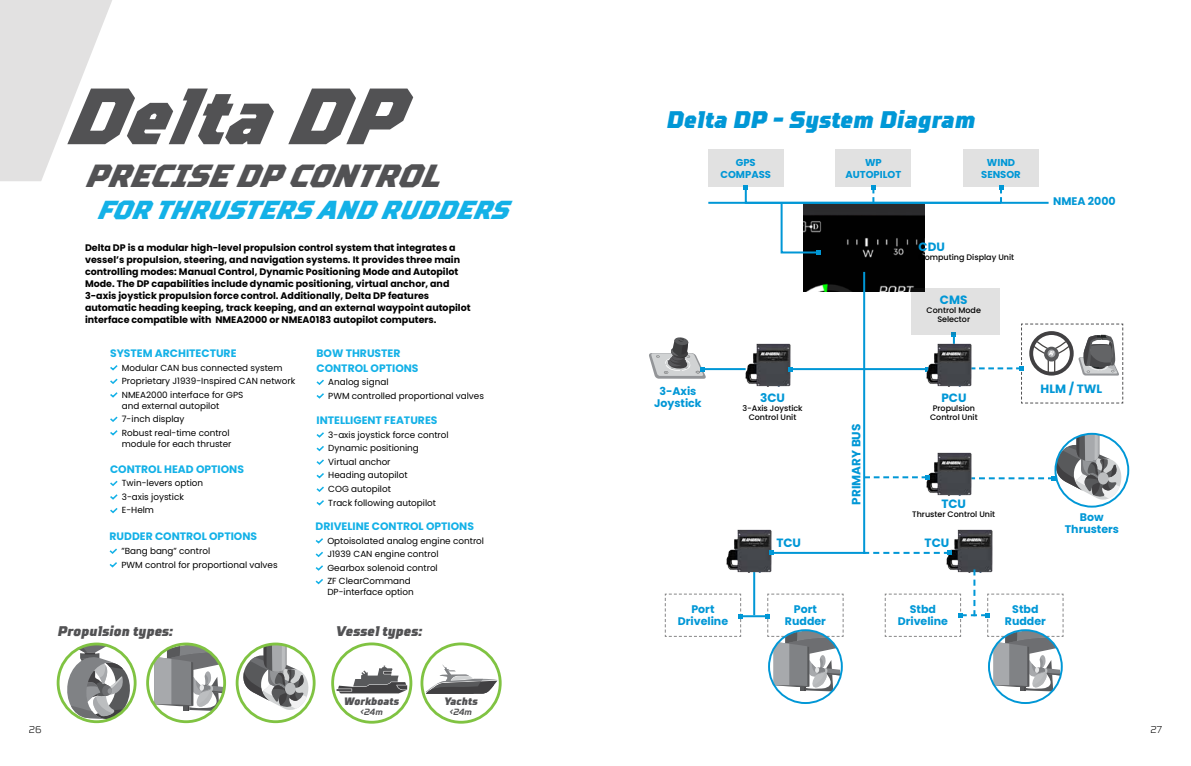
<style>
.page{position:relative;width:1191px;height:766px;background:#fff}
.page>*{position:absolute;margin:0;border:0;box-sizing:border-box;transform-origin:0 0}
.t1{font:italic 900 79.5px "TT Squares Condensed";color:#525254}
.t2{font:italic 900 32px "TT Squares Condensed";color:#525254}
.t3{font:italic 900 26px "TT Squares Condensed";color:#14b1e7}
.t4{font:italic 900 24px "TT Squares Condensed";color:#0097d6}
.t5{font:italic 900 14px "TT Squares Condensed";color:#525254}
.t6{font:700 12px "Poppins";color:#0097d6}
.t7{font:700 11px/12px "Poppins";color:#0097d6;text-align:center}
.t8{font:700 10.8px/14.5px "Poppins";color:#14b1e7}
.t9{font:italic 900 10.7px "TT Squares Condensed";color:#525254}
.t10{font:700 10px/12px "Poppins";color:#0097d6;text-align:center}
.t11{font:300 10px "TT Squares Condensed";color:#000}
.t12{font:700 9.5px/12px "Poppins";color:#000}
.t13{font:italic 700 9px "TT Squares Condensed";letter-spacing:-.02em;color:#525254}
.t14{font:8.8px/13.6px "Poppins";color:#000}
.t15{font:500 8px/9px "Poppins";color:#000;text-align:center}
</style>
<div class="page">
<svg style="left:0;top:0;width:112px;height:181px"></svg>
<img style="left:803px;top:254px;width:121px;height:37px">
<svg style="left:336px;top:665px;width:71px;height:28px"></svg>
<div style="left:331px;top:642px;width:81px;height:81px;border:3px solid #80c342;border-radius:50%"></div>
<svg style="left:426px;top:664px;width:71px;height:29px"></svg>
<div style="left:420px;top:642px;width:81px;height:81px;border:3px solid #80c342;border-radius:50%"></div>
<svg style="left:110px;top:365px;width:8px;height:6px"></svg>
<svg style="left:110px;top:378px;width:8px;height:20px"></svg>
<svg style="left:110px;top:416px;width:8px;height:20px"></svg>
<svg style="left:110px;top:480px;width:8px;height:20px"></svg>
<svg style="left:110px;top:508px;width:8px;height:6px"></svg>
<svg style="left:316px;top:379px;width:8px;height:20px"></svg>
<svg style="left:109px;top:548px;width:8px;height:20px"></svg>
<svg style="left:316px;top:432px;width:8px;height:6px"></svg>
<svg style="left:316px;top:446px;width:8px;height:60px"></svg>
<svg style="left:315px;top:538px;width:8px;height:6px"></svg>
<svg style="left:315px;top:551px;width:8px;height:20px"></svg>
<svg style="left:315px;top:579px;width:8px;height:6px"></svg>
<svg style="left:58px;top:643px;width:77px;height:78px"></svg>
<svg style="left:65px;top:646px;width:67px;height:74px"></svg>
<div style="left:57px;top:642px;width:80px;height:81px;border:3px solid #80c342;border-radius:50%"></div>
<svg style="left:148px;top:643px;width:77px;height:78px"></svg>
<svg style="left:154px;top:646px;width:71px;height:65px"></svg>
<div style="left:146px;top:642px;width:80px;height:81px;border:3px solid #80c342;border-radius:50%"></div>
<svg style="left:237px;top:643px;width:77px;height:78px"></svg>
<svg style="left:242px;top:646px;width:68px;height:65px"></svg>
<div style="left:236px;top:642px;width:79px;height:81px;border:3px solid #80c342;border-radius:50%"></div>
<svg style="left:952px;top:334px;width:4px;height:5px"></svg>
<hr style="left:864px;top:368px;width:63px;height:2px;background:#0097d6">
<img style="left:946px;top:529px;width:47px;height:40px">
<hr style="left:863px;top:272px;width:2px;height:281px;background:#0097d6">
<div style="left:911px;top:288px;width:88px;height:46px;background:#e1e1e1"></div>
<hr style="left:753px;top:568px;width:2px;height:47px;background:#0097d6">
<hr style="left:740px;top:615px;width:27px;height:2px;background:#0097d6">
<svg style="left:664px;top:593px;width:78px;height:44px"></svg>
<img style="left:726px;top:529px;width:47px;height:43px">
<hr style="left:771px;top:551px;width:94px;height:2px;background:#0097d6">
<svg style="left:769px;top:550px;width:4px;height:4px"></svg>
<img style="left:743px;top:343px;width:49px;height:43px">
<img style="left:924px;top:339px;width:45px;height:47px">
<hr style="left:790px;top:368px;width:75px;height:2px;background:#0097d6">
<svg style="left:788px;top:367px;width:4px;height:4px"></svg>
<svg style="left:863px;top:550px;width:89px;height:4px"></svg>
<img style="left:925px;top:452px;width:44px;height:43px">
<svg style="left:865px;top:475px;width:64px;height:4px"></svg>
<hr style="left:708px;top:202px;width:340px;height:2px;background:#0097d6">
<svg style="left:884px;top:569px;width:180px;height:122px"></svg>
<div style="left:988px;top:629px;width:74px;height:74px;border:2px solid #0097d6;border-radius:50%"></div>
<svg style="left:1055px;top:433px;width:73px;height:73px"></svg>
<svg style="left:969px;top:435px;width:153px;height:66px"></svg>
<div style="left:1054px;top:432px;width:75px;height:75px;border:2px solid #0097d6;border-radius:50%"></div>
<svg style="left:765px;top:593px;width:79px;height:98px"></svg>
<div style="left:768px;top:629px;width:75px;height:74px;border:2px solid #0097d6;border-radius:50%"></div>
<svg style="left:969px;top:323px;width:154px;height:81px"></svg>
<div style="left:963px;top:149px;width:75px;height:38px;background:#e1e1e1"></div>
<div style="left:835px;top:149px;width:76px;height:38px;background:#e1e1e1"></div>
<div style="left:708px;top:149px;width:75px;height:38px;background:#e1e1e1"></div>
<hr style="left:702px;top:368px;width:43px;height:2px;background:#0097d6">
<svg style="left:649px;top:337px;width:57px;height:41px"></svg>
<svg style="left:744px;top:185px;width:259px;height:69px"></svg>
<h1 class="t1" style="left:66px;top:67px;width:363px">DeltaDP</h1>
<h2 class="t2" style="left:85px;top:156px;width:367px">PRECISE DP CONTROL</h2>
<h3 class="t3" style="left:97px;top:193px;width:421px">FOR THRUSTERS AND RUDDERS</h3>
<p class="t12" style="left:85px;top:241px;width:387px">Delta DP is a modular high-level propulsion control system that integrates a vessel’s propulsion, steering, and navigation systems. It provides three main controlling modes: Manual Control, Dynamic Positioning Mode and Autopilot Mode. The DP capabilities include dynamic positioning, virtual anchor, and 3-axis joystick propulsion force control. Additionally, Delta DP features automatic heading keeping, track keeping, and an external waypoint autopilot interface compatible with NMEA2000 or NMEA0183 autopilot computers.</p>
<p class="t8" style="left:110px;top:346px;width:128px">SYSTEM ARCHITECTURE</p>
<p class="t14" style="left:122px;top:360px;width:175px">Modular CAN bus connected system<br>Proprietary J1939-Inspired CAN network<br>NMEA2000 interface for GPS</p>
<p class="t14" style="left:122px;top:398px;width:109px">and external autopilot<br>7-inch display<br>Robust real-time control</p>
<p class="t14" style="left:122px;top:437px;width:111px">module for each thruster</p>
<p class="t8" style="left:110px;top:461px;width:135px">CONTROL HEAD OPTIONS</p>
<p class="t14" style="left:122px;top:476px;width:83px">Twin-levers option<br>3-axis joystick<br>E-Helm</p>
<p class="t8" style="left:110px;top:529px;width:149px">RUDDER CONTROL OPTIONS</p>
<p class="t14" style="left:121px;top:544px;width:158px">”Bang bang” control<br>PWM control for proportional valves</p>
<h3 class="t5" style="left:58px;top:622px;width:117px">Propulsion types:</h3>
<p class="t8" style="left:316px;top:346px;width:104px">BOW THRUSTER<br>CONTROL OPTIONS</p>
<p class="t14" style="left:328px;top:375px;width:157px">Analog signal<br>PWM controlled proportional valves</p>
<p class="t8" style="left:316px;top:413px;width:122px">INTELLIGENT FEATURES</p>
<p class="t14" style="left:328px;top:428px;width:122px">3-axis joystick force control<br>Dynamic positioning<br>Virtual anchor<br>Heading autopilot<br>COG autopilot<br>Track following autopilot</p>
<p class="t8" style="left:315px;top:519px;width:160px">DRIVELINE CONTROL OPTIONS</p>
<p class="t14" style="left:327px;top:533px;width:158px">Optoisolated analog engine control<br>J1939 CAN engine control<br>Gearbox solenoid control<br>ZF ClearCommand</p>
<p class="t14" style="left:327px;top:585px;width:88px">DP-interface option</p>
<h3 class="t5" style="left:336px;top:622px;width:88px">Vessel types:</h3>
<p class="t9" style="left:344px;top:694px;width:57px">Workboats</p>
<p class="t13" style="left:361px;top:706px;width:24px">&lt;24m</p>
<p class="t9" style="left:444px;top:694px;width:35px">Yachts</p>
<p class="t13" style="left:450px;top:706px;width:24px">&lt;24m</p>
<h3 class="t4" style="left:666px;top:105px;width:310px">Delta DP - System Diagram</h3>
<p class="t10" style="left:720px;top:157px;width:52px">GPS<br>COMPASS</p>
<p class="t10" style="left:845px;top:157px;width:57px">WP<br>AUTOPILOT</p>
<p class="t10" style="left:981px;top:157px;width:41px">WIND<br>SENSOR</p>
<h3 class="t6" style="left:918px;top:239px;width:28px">CDU</h3>
<p class="t15" style="left:918px;top:252px;width:97px">Computing Display Unit</p>
<h3 class="t6" style="left:940px;top:293px;width:29px">CMS</h3>
<p class="t15" style="left:926px;top:305px;width:56px">Control Mode<br>Selector</p>
<p class="t7" style="left:1053px;top:195px;width:64px">NMEA 2000</p>
<p class="t7" style="left:654px;top:384px;width:49px">3-Axis<br>Joystick</p>
<h3 class="t6" style="left:760px;top:391px;width:26px">3CU</h3>
<p class="t15" style="left:742px;top:404px;width:62px">3-Axis Joystick<br>Control Unit</p>
<h3 class="t6" style="left:776px;top:535px;width:26px">TCU</h3>
<h3 class="t6" style="left:849px;top:504px;width:82px;rotate:-90deg">PRIMARY BUS</h3>
<h3 class="t6" style="left:941px;top:391px;width:27px">PCU</h3>
<p class="t15" style="left:930px;top:404px;width:49px">Propulsion<br>Control Unit</p>
<h3 class="t6" style="left:941px;top:496px;width:26px">TCU</h3>
<p class="t15" style="left:912px;top:509px;width:84px">Thruster Control Unit</p>
<h3 class="t6" style="left:924px;top:535px;width:26px">TCU</h3>
<h3 class="t6" style="left:1040px;top:382px;width:63px">HLM / TWL</h3>
<p class="t7" style="left:1064px;top:511px;width:56px">Bow<br>Thrusters</p>
<p class="t7" style="left:678px;top:603px;width:52px">Port<br>Driveline</p>
<p class="t7" style="left:785px;top:603px;width:43px">Port<br>Rudder</p>
<p class="t7" style="left:897px;top:603px;width:52px">Stbd<br>Driveline</p>
<p class="t7" style="left:1005px;top:603px;width:43px">Stbd<br>Rudder</p>
<p class="t11" style="left:29px;top:723px;width:14px">26</p>
<p class="t11" style="left:1150px;top:723px;width:13px">27</p>
</div>
